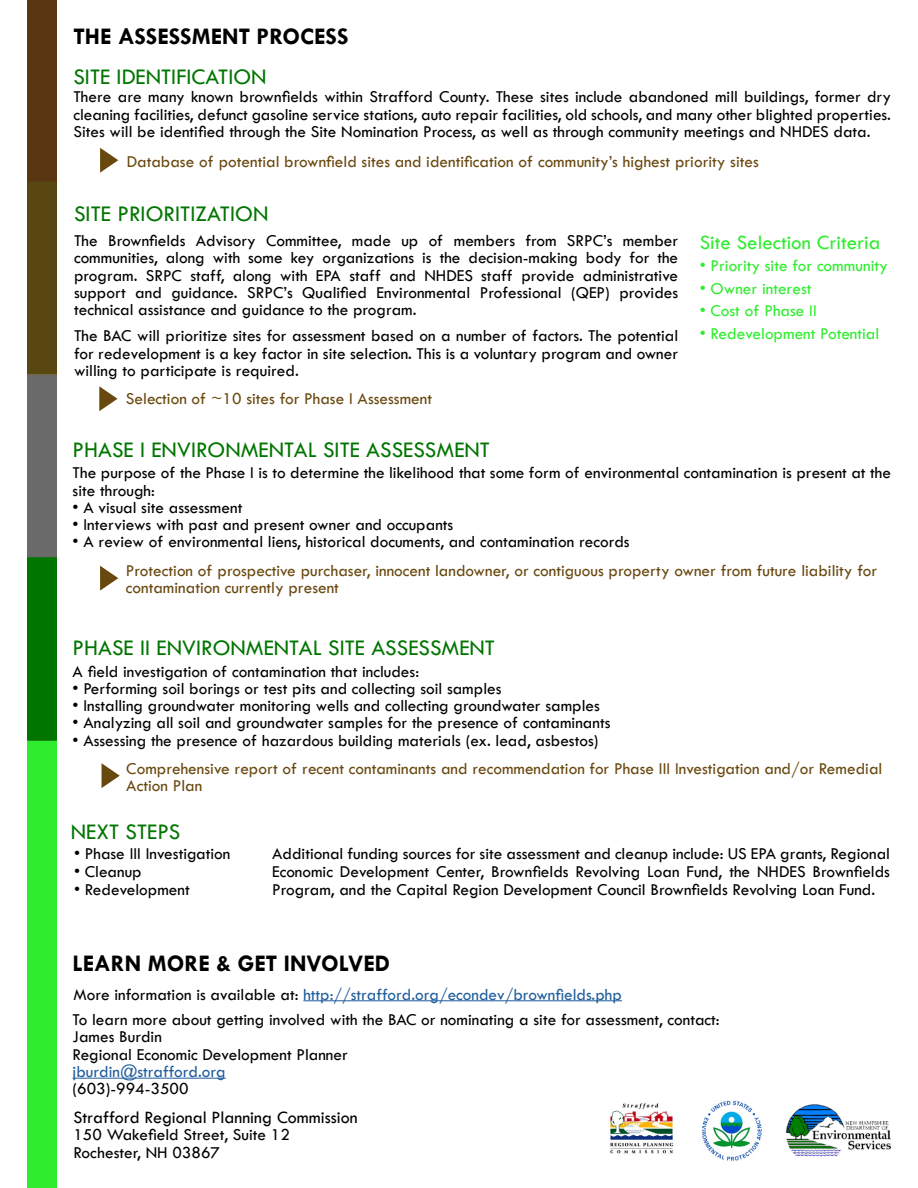
<style>
.page{position:relative;width:918px;height:1188px;background:#fff}
.page>*{position:absolute;margin:0;border:0;box-sizing:border-box;transform-origin:0 0}
.t1{font:700 24px "Tw Cen";color:#000}
.t2{font:23.25px "Tw Cen";color:#007500}
.t3{font:23.1px "Tw Cen";color:#007500}
.t4{font:21px "Tw Cen";color:#2eed2e}
.t5{font:18px "Tw Cen";color:#000}
.t6{font:17.25px/17.2px "Tw Cen";color:#000;text-align:justify}
.t7{font:17.25px/17.2px "Tw Cen";color:#69480f}
.t8{font:17.25px "Tw Cen";color:#215e9e}
.t9{font:17.25px "Tw Cen";color:#2eed2e}
.s1{color:#000}
</style>
<div class="page">
<div style="left:27px;top:375px;width:30px;height:183px;background:#6a6a6a"></div>
<div style="left:27px;top:741px;width:30px;height:447px;background:#2eed2e"></div>
<div style="left:27px;top:0;width:30px;height:184px;background:#593511"></div>
<div style="left:27px;top:557px;width:30px;height:184px;background:#007500"></div>
<svg style="left:100px;top:148px;width:18px;height:25px"></svg>
<img style="left:785px;top:1103px;width:105px;height:54px">
<img style="left:701px;top:1101px;width:61px;height:60px">
<img style="left:610px;top:1103px;width:63px;height:51px">
<div style="left:27px;top:182px;width:30px;height:193px;background:#584711"></div>
<hr style="left:303px;top:1000px;width:319px;height:1px;background:#215e9e">
<hr style="left:73px;top:1078px;width:153px;height:1px;background:#215e9e">
<svg style="left:99px;top:386px;width:19px;height:25px"></svg>
<svg style="left:100px;top:566px;width:18px;height:25px"></svg>
<svg style="left:102px;top:763px;width:18px;height:25px"></svg>
<h1 class="t1" style="left:73px;top:22px;width:277px">THE ASSESSMENT PROCESS</h1>
<h3 class="t3" style="left:73px;top:63px;width:195px">SITE IDENTIFICATION</h3>
<p class="t6" style="left:73px;top:88px;width:819px">There are many known brownfields within Strafford County. These sites include abandoned mill buildings, former dry cleaning facilities, defunct gasoline service stations, auto repair facilities, old schools, and many other blighted properties.<br>Sites will be identified through the Site Nomination Process, as well as through community meetings and NHDES data.</p>
<p class="t7" style="left:127px;top:153px;width:634px">Database of potential brownfield sites and identification of community’s highest priority sites</p>
<h2 class="t2" style="left:74px;top:200px;width:196px">SITE PRIORITIZATION</h2>
<p class="t6" style="left:74px;top:232px;width:606px">The Brownfields Advisory Committee, made up of members from SRPC’s member communities, along with some key organizations is the decision-making body for the program. SRPC staff, along with EPA staff and NHDES staff provide administrative support and guidance. SRPC’s Qualified Environmental Professional (QEP) provides technical assistance and guidance to the program.</p>
<p class="t6" style="left:74px;top:327px;width:606px">The BAC will prioritize sites for assessment based on a number of factors. The potential for redevelopment is a key factor in site selection. This is a voluntary program and owner willing to participate is required.</p>
<p class="t7" style="left:126px;top:390px;width:308px">Selection of ~10 sites for Phase I Assessment</p>
<h3 class="t3" style="left:73px;top:436px;width:419px">PHASE I ENVIRONMENTAL SITE ASSESSMENT</h3>
<p class="t4" style="left:700px;top:229px;width:182px">Site Selection Criteria</p>
<p class="t9" style="left:700px;top:255px;width:190px">• Priority site for community</p>
<p class="t9" style="left:700px;top:278px;width:113px">• Owner interest</p>
<p class="t9" style="left:700px;top:300px;width:119px">• Cost of Phase II</p>
<p class="t9" style="left:700px;top:323px;width:181px">• Redevelopment Potential</p>
<p class="t6" style="left:73px;top:464px;width:820px">The purpose of the Phase I is to determine the likelihood that some form of environmental contamination is present at the site through:</p>
<p class="t6" style="left:73px;top:499px;width:171px">• A visual site assessment</p>
<p class="t6" style="left:73px;top:516px;width:382px">• Interviews with past and present owner and occupants</p>
<p class="t6" style="left:73px;top:533px;width:559px">• A review of environmental liens, historical documents, and contamination records</p>
<p class="t7" style="left:126px;top:562px;width:753px">Protection of prospective purchaser, innocent landowner, or contiguous property owner from future liability for contamination currently present</p>
<h3 class="t3" style="left:73px;top:634px;width:424px">PHASE II ENVIRONMENTAL SITE ASSESSMENT</h3>
<p class="t6" style="left:73px;top:663px;width:348px">A field investigation of contamination that includes:</p>
<p class="t6" style="left:73px;top:680px;width:430px">• Performing soil borings or test pits and collecting soil samples</p>
<p class="t6" style="left:73px;top:697px;width:529px">• Installing groundwater monitoring wells and collecting groundwater samples</p>
<p class="t6" style="left:73px;top:714px;width:539px">• Analyzing all soil and groundwater samples for the presence of contaminants</p>
<p class="t6" style="left:73px;top:732px;width:527px">• Assessing the presence of hazardous building materials (ex. lead, asbestos)</p>
<p class="t7" style="left:126px;top:759px;width:758px">Comprehensive report of recent contaminants and recommendation for Phase III Investigation and/or Remedial<br>Action Plan</p>
<h3 class="t3" style="left:71px;top:818px;width:111px">NEXT STEPS</h3>
<p class="t6" style="left:74px;top:845px;width:158px">• Phase III Investigation</p>
<p class="t6" style="left:74px;top:863px;width:69px">• Cleanup</p>
<p class="t6" style="left:74px;top:881px;width:117px">• Redevelopment</p>
<p class="t6" style="left:272px;top:844px;width:619px;line-height:18px">Additional funding sources for site assessment and cleanup include: US EPA grants, Regional Economic Development Center, Brownfields Revolving Loan Fund, the NHDES Brownfields Program, and the Capital Region Development Council Brownfields Revolving Loan Fund.</p>
<h1 class="t1" style="left:73px;top:949px;width:319px">LEARN MORE &amp; GET INVOLVED</h1>
<p class="t8" style="left:73px;top:984px;width:550px"><span class="s1">More information is available at:</span> http://strafford.org/econdev/brownfields.php</p>
<p class="t6" style="left:73px;top:1011px;width:649px;text-align:left">To learn more about getting involved with the BAC or nominating a site for assessment, contact:<br>James Burdin<br>Regional Economic Development Planner</p>
<p class="t8" style="left:73px;top:1061px;width:155px">jburdin@strafford.org</p>
<p class="t6" style="left:73px;top:1080px;width:118px">(603)-994-3500</p>
<p class="t5" style="left:73px;top:1106px;width:286px">Strafford Regional Planning Commission</p>
<p class="t6" style="left:73px;top:1126px;width:218px;line-height:18px">150 Wakefield Street, Suite 12<br>Rochester, NH 03867</p>
</div>
